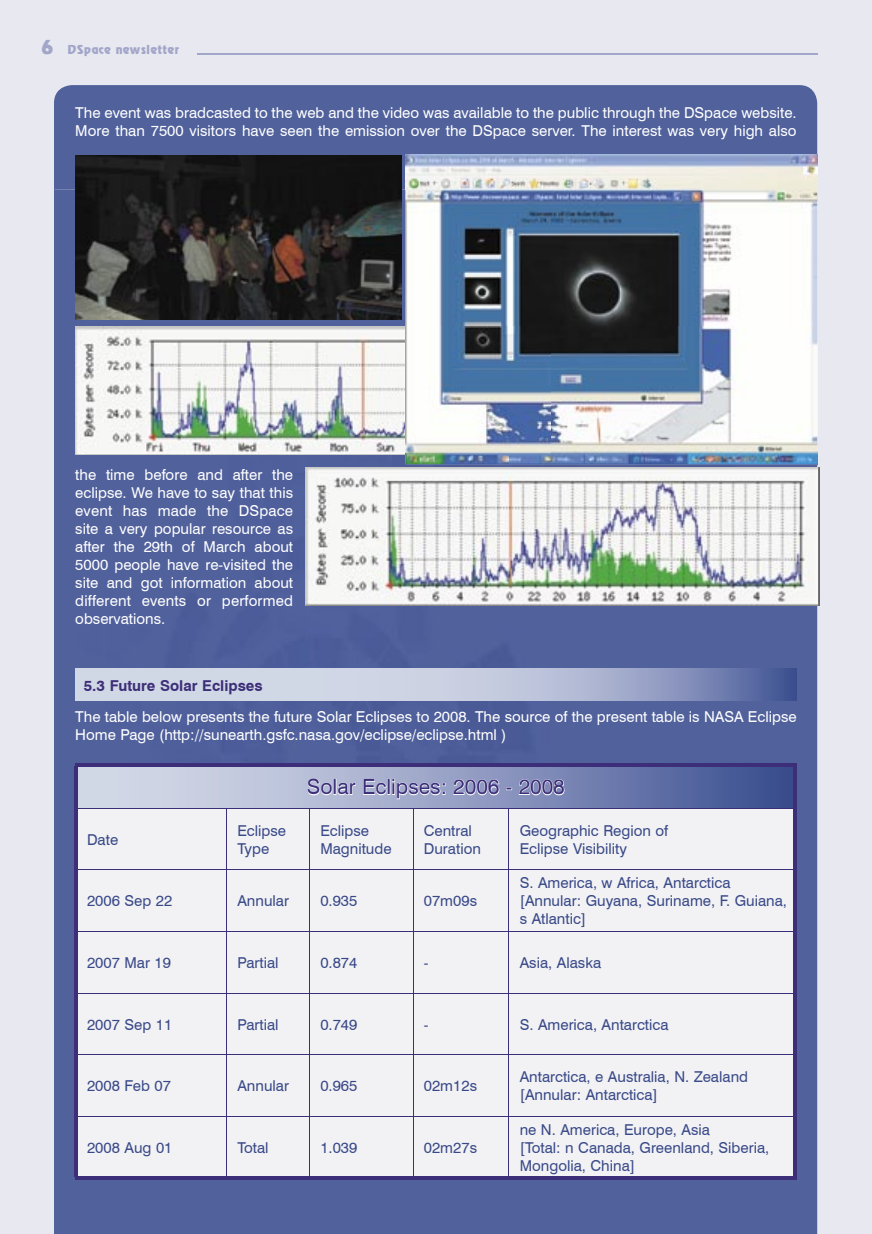
<style>
.page{position:relative;width:872px;height:1234px;background:#fff}
.page>*{position:absolute;margin:0;border:0;box-sizing:border-box;transform-origin:0 0}
.t1{font:21px "Swiss 721 BT";color:#3c2e79}
.t2{font:15px/18px "Swiss 721 BT";color:#fff}
.t3{font:15px/18px "Swiss 721 BT";color:#394988}
.t4{font:700 15px "Swiss 721 BT";color:#3c2e79}
.t5{font:700 13.5px "DW Aircraft";color:#a2a6c9}
.s1{font-size:21px}
</style>
<div class="page">
<div style="left:0;top:0;width:872px;height:1233px;background:#e8e9f0"></div>
<img style="left:817px;top:464px;width:1px;height:561px">
<hr style="left:197px;top:53px;width:621px;height:2px;background:#a2a6c9">
<div style="left:54px;top:85px;width:763px;height:1148px;background:#50619c"></div>
<img style="left:55px;top:189px;width:350px;height:156px">
<div style="left:55px;top:345px;width:50px;height:680px;background:#51619c"></div>
<div style="left:105px;top:455px;width:203px;height:308px;background:#51619c"></div>
<img style="left:308px;top:455px;width:509px;height:12px">
<div style="left:308px;top:605px;width:509px;height:420px;background:#51619c"></div>
<svg style="left:75px;top:668px;width:722px;height:32px;background:#b4bcd5"></svg>
<svg style="left:78px;top:766px;width:716px;height:41px;background:#909ac0"></svg>
<div style="left:78px;top:808px;width:716px;height:368px;background:#f2f2f4"></div>
<hr style="left:75px;top:807px;width:3px;height:62px;background:#3c2e79">
<hr style="left:794px;top:807px;width:3px;height:62px;background:#3c2e79">
<hr style="left:75px;top:869px;width:3px;height:62px;background:#3c2e79">
<hr style="left:794px;top:869px;width:3px;height:62px;background:#3c2e79">
<hr style="left:75px;top:931px;width:3px;height:61px;background:#3c2e79">
<hr style="left:794px;top:931px;width:3px;height:61px;background:#3c2e79">
<hr style="left:75px;top:992px;width:3px;height:62px;background:#3c2e79">
<hr style="left:794px;top:992px;width:3px;height:62px;background:#3c2e79">
<hr style="left:75px;top:1054px;width:3px;height:62px;background:#3c2e79">
<hr style="left:794px;top:1054px;width:3px;height:62px;background:#3c2e79">
<hr style="left:75px;top:1116px;width:3px;height:60px;background:#3c2e79">
<hr style="left:794px;top:1116px;width:3px;height:60px;background:#3c2e79">
<hr style="left:75px;top:1176px;width:152px;height:3px;background:#3c2e79">
<hr style="left:227px;top:1176px;width:82px;height:3px;background:#3c2e79">
<hr style="left:309px;top:1176px;width:104px;height:3px;background:#3c2e79">
<hr style="left:413px;top:1176px;width:96px;height:3px;background:#3c2e79">
<hr style="left:509px;top:1176px;width:288px;height:3px;background:#3c2e79">
<hr style="left:226px;top:808px;width:1px;height:61px;background:#3c2e79">
<hr style="left:309px;top:808px;width:1px;height:61px;background:#3c2e79">
<hr style="left:413px;top:808px;width:1px;height:61px;background:#3c2e79">
<hr style="left:509px;top:808px;width:1px;height:61px;background:#3c2e79">
<hr style="left:78px;top:869px;width:149px;height:1px;background:#3c2e79">
<hr style="left:227px;top:869px;width:82px;height:1px;background:#3c2e79">
<hr style="left:226px;top:869px;width:1px;height:62px;background:#3c2e79">
<hr style="left:309px;top:869px;width:104px;height:1px;background:#3c2e79">
<hr style="left:309px;top:869px;width:1px;height:62px;background:#3c2e79">
<hr style="left:413px;top:869px;width:96px;height:1px;background:#3c2e79">
<hr style="left:413px;top:869px;width:1px;height:62px;background:#3c2e79">
<hr style="left:509px;top:869px;width:285px;height:1px;background:#3c2e79">
<hr style="left:509px;top:869px;width:1px;height:62px;background:#3c2e79">
<hr style="left:78px;top:931px;width:149px;height:1px;background:#3c2e79">
<hr style="left:227px;top:931px;width:82px;height:1px;background:#3c2e79">
<hr style="left:226px;top:931px;width:1px;height:61px;background:#3c2e79">
<hr style="left:309px;top:931px;width:104px;height:1px;background:#3c2e79">
<hr style="left:309px;top:931px;width:1px;height:61px;background:#3c2e79">
<hr style="left:413px;top:931px;width:96px;height:1px;background:#3c2e79">
<hr style="left:413px;top:931px;width:1px;height:61px;background:#3c2e79">
<hr style="left:509px;top:931px;width:285px;height:1px;background:#3c2e79">
<hr style="left:509px;top:931px;width:1px;height:61px;background:#3c2e79">
<hr style="left:78px;top:992px;width:149px;height:1px;background:#3c2e79">
<hr style="left:227px;top:992px;width:82px;height:1px;background:#3c2e79">
<hr style="left:226px;top:993px;width:1px;height:61px;background:#3c2e79">
<hr style="left:309px;top:992px;width:104px;height:1px;background:#3c2e79">
<hr style="left:309px;top:993px;width:1px;height:61px;background:#3c2e79">
<hr style="left:413px;top:992px;width:96px;height:1px;background:#3c2e79">
<hr style="left:413px;top:993px;width:1px;height:61px;background:#3c2e79">
<hr style="left:509px;top:992px;width:285px;height:1px;background:#3c2e79">
<hr style="left:509px;top:993px;width:1px;height:61px;background:#3c2e79">
<hr style="left:78px;top:1054px;width:149px;height:1px;background:#3c2e79">
<hr style="left:227px;top:1054px;width:82px;height:1px;background:#3c2e79">
<hr style="left:226px;top:1054px;width:1px;height:62px;background:#3c2e79">
<hr style="left:309px;top:1054px;width:104px;height:1px;background:#3c2e79">
<hr style="left:309px;top:1054px;width:1px;height:62px;background:#3c2e79">
<hr style="left:413px;top:1054px;width:96px;height:1px;background:#3c2e79">
<hr style="left:413px;top:1054px;width:1px;height:62px;background:#3c2e79">
<hr style="left:509px;top:1054px;width:285px;height:1px;background:#3c2e79">
<hr style="left:509px;top:1054px;width:1px;height:62px;background:#3c2e79">
<hr style="left:78px;top:1116px;width:149px;height:1px;background:#3c2e79">
<hr style="left:227px;top:1116px;width:82px;height:1px;background:#3c2e79">
<hr style="left:226px;top:1116px;width:1px;height:60px;background:#3c2e79">
<hr style="left:309px;top:1116px;width:104px;height:1px;background:#3c2e79">
<hr style="left:309px;top:1116px;width:1px;height:60px;background:#3c2e79">
<hr style="left:413px;top:1116px;width:96px;height:1px;background:#3c2e79">
<hr style="left:413px;top:1116px;width:1px;height:60px;background:#3c2e79">
<hr style="left:509px;top:1116px;width:285px;height:1px;background:#3c2e79">
<hr style="left:509px;top:1116px;width:1px;height:60px;background:#3c2e79">
<hr style="left:75px;top:763px;width:152px;height:3px;background:#3c2e79">
<hr style="left:75px;top:766px;width:3px;height:41px;background:#3c2e79">
<hr style="left:227px;top:763px;width:82px;height:3px;background:#3c2e79">
<hr style="left:309px;top:763px;width:104px;height:3px;background:#3c2e79">
<hr style="left:413px;top:763px;width:96px;height:3px;background:#3c2e79">
<hr style="left:509px;top:763px;width:288px;height:3px;background:#3c2e79">
<hr style="left:794px;top:766px;width:3px;height:41px;background:#3c2e79">
<hr style="left:78px;top:807px;width:149px;height:1px;background:#3c2e79">
<hr style="left:227px;top:807px;width:82px;height:1px;background:#3c2e79">
<hr style="left:309px;top:807px;width:104px;height:1px;background:#3c2e79">
<hr style="left:413px;top:807px;width:96px;height:1px;background:#3c2e79">
<hr style="left:509px;top:807px;width:285px;height:1px;background:#3c2e79">
<svg style="left:307px;top:778px;width:49px;height:17px"></svg>
<svg style="left:363px;top:778px;width:82px;height:21px"></svg>
<svg style="left:453px;top:778px;width:46px;height:17px"></svg>
<svg style="left:506px;top:787px;width:6px;height:2px"></svg>
<svg style="left:518px;top:778px;width:47px;height:17px"></svg>
<img style="left:75px;top:155px;width:326px;height:164px">
<img style="left:75px;top:326px;width:433px;height:129px">
<img style="left:306px;top:467px;width:513px;height:138px">
<img style="left:817px;top:155px;width:1px;height:309px">
<img style="left:405px;top:155px;width:412px;height:172px">
<img style="left:508px;top:326px;width:309px;height:138px">
<img style="left:405px;top:418px;width:104px;height:46px">
<p class="t5" style="left:41px;top:43px;width:140px"><span class="s1">6</span> DSpace newsletter</p>
<p class="t2" style="left:75px;top:103px;width:723px">The event was bradcasted to the web and the video was available to the public through the DSpace website.<br>More than 7500 visitors have seen the emission over the DSpace server. The interest was very high also</p>
<p class="t2" style="left:75px;top:464px;width:219px;text-align:justify">the time before and after the eclipse. We have to say that this event has made the DSpace site a very popular resource as after the 29th of March about 5000 people have re-visited the site and got information about different events or performed observations.</p>
<p class="t4" style="left:84px;top:675px;width:180px">5.3 Future Solar Eclipses</p>
<p class="t2" style="left:75px;top:707px;width:723px">The table below presents the future Solar Eclipses to 2008. The source of the present table is NASA Eclipse<br>Home Page (http://sunearth.gsfc.nasa.gov/eclipse/eclipse.html )</p>
<h1 class="t1" style="left:307px;top:772px;width:259px">Solar Eclipses: 2006 - 2008</h1>
<p class="t3" style="left:87px;top:829px;width:33px">Date</p>
<p class="t3" style="left:237px;top:820px;width:50px">Eclipse<br>Type</p>
<p class="t3" style="left:320px;top:820px;width:73px">Eclipse<br>Magnitude</p>
<p class="t3" style="left:424px;top:820px;width:59px">Central<br>Duration</p>
<p class="t3" style="left:520px;top:820px;width:150px">Geographic Region of<br>Eclipse Visibility</p>
<p class="t3" style="left:87px;top:891px;width:87px">2006 Sep 22</p>
<p class="t3" style="left:237px;top:891px;width:53px">Annular</p>
<p class="t3" style="left:320px;top:891px;width:39px">0.935</p>
<p class="t3" style="left:424px;top:891px;width:55px">07m09s</p>
<p class="t3" style="left:520px;top:873px;width:269px">S. America, w Africa, Antarctica [Annular: Guyana, Suriname, F. Guiana, s Atlantic]</p>
<p class="t3" style="left:87px;top:952px;width:86px">2007 Mar 19</p>
<p class="t3" style="left:237px;top:952px;width:43px">Partial</p>
<p class="t3" style="left:320px;top:952px;width:39px">0.874</p>
<p class="t3" style="left:424px;top:952px;width:6px">-</p>
<p class="t3" style="left:520px;top:952px;width:83px">Asia, Alaska</p>
<p class="t3" style="left:87px;top:1014px;width:87px">2007 Sep 11</p>
<p class="t3" style="left:237px;top:1014px;width:43px">Partial</p>
<p class="t3" style="left:320px;top:1014px;width:39px">0.749</p>
<p class="t3" style="left:424px;top:1014px;width:6px">-</p>
<p class="t3" style="left:520px;top:1014px;width:150px">S. America, Antarctica</p>
<p class="t3" style="left:87px;top:1076px;width:85px">2008 Feb 07</p>
<p class="t3" style="left:237px;top:1076px;width:53px">Annular</p>
<p class="t3" style="left:320px;top:1076px;width:39px">0.965</p>
<p class="t3" style="left:424px;top:1076px;width:55px">02m12s</p>
<p class="t3" style="left:520px;top:1067px;width:230px">Antarctica, e Australia, N. Zealand [Annular: Antarctica]</p>
<p class="t3" style="left:87px;top:1137px;width:87px">2008 Aug 01</p>
<p class="t3" style="left:237px;top:1137px;width:33px">Total</p>
<p class="t3" style="left:320px;top:1137px;width:39px">1.039</p>
<p class="t3" style="left:424px;top:1137px;width:55px">02m27s</p>
<p class="t3" style="left:520px;top:1119px;width:251px">ne N. America, Europe, Asia<br>[Total: n Canada, Greenland, Siberia,<br>Mongolia, China]</p>
</div>
